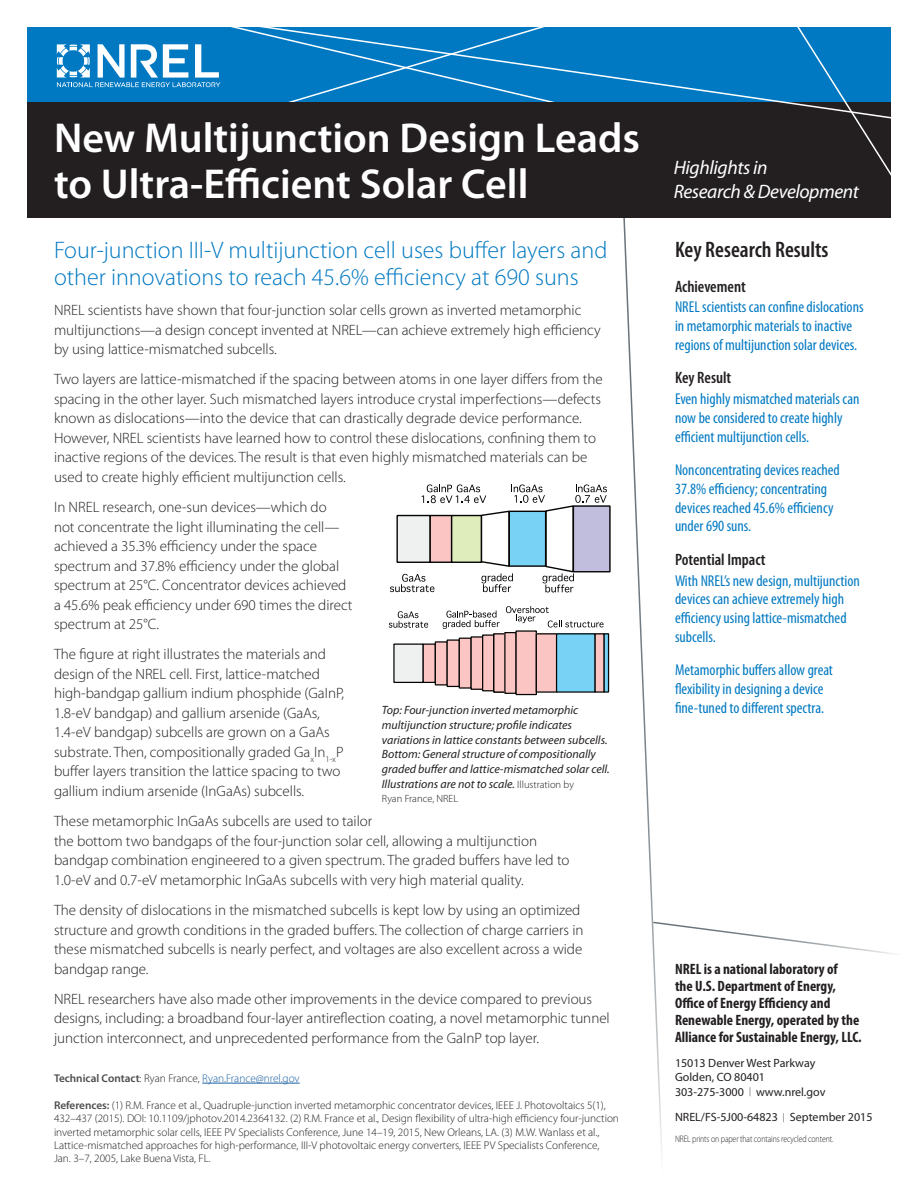
<style>
.page{position:relative;width:918px;height:1188px;background:#fff}
.page>*{position:absolute;margin:0;border:0;box-sizing:border-box;transform-origin:0 0}
.head{font:600 42px/46.5px "Myriad Pro";color:#fff}
.subhead{font:300 24px/27px "Myriad Pro";color:#0079c2}
.sidebar_head{font:600 condensed 22.5px "Myriad Pro";color:#231f20}
.capability__R_D__Sci{font:italic 19.5px/23.4px "Myriad Pro";letter-spacing:-.02em;color:#fff}
.sidebar_subhead{font:600 condensed 16.5px "Myriad Pro";color:#231f20}
.sidebar_text{font:condensed 15.75px/18.8px "Myriad Pro";color:#0079c2}
.body_text{font:300 15px/19.5px "Myriad Pro";color:#231f20}
.t1{font:700 condensed 15px/17px "Myriad Pro";color:#231f20}
.t2{font:italic 12px/14.7px "Myriad Pro";color:#231f20}
.project_number_____d{font:12px "Myriad Pro";color:#231f20}
.references{font:300 11.25px/13.2px "Myriad Pro";color:#231f20}
.technical_contact{font:300 11.25px "Myriad Pro";color:#175d9e}
.t3{font:300 10.5px "Myriad Pro";color:#231f20}
.t4{font:300 9.45px "Myriad Pro";letter-spacing:-.01em;color:#231f20;scale:.82 1}
.s1{font-weight:600;color:#4b4c4d}
.s2{color:#231f20}
.s3{font-weight:300;font-style:normal;font-size:10.5px}
.s4{font-weight:300;font-size:9px}
</style>
<div class="page">
<svg style="left:623px;top:217px;width:271px;height:937px"></svg>
<div style="left:27px;top:28px;width:864px;height:74px;background:#0079c2"></div>
<svg style="left:57px;top:44px;width:83px;height:43px"></svg>
<div style="left:27px;top:102px;width:864px;height:115px;background:#231f20"></div>
<svg style="left:856px;top:121px;width:35px;height:55px"></svg>
<svg style="left:140px;top:27px;width:751px;height:94px"></svg>
<hr style="left:202px;top:1083px;width:98px;height:1px;background:#175d9e">
<div style="left:573px;top:506px;width:37px;height:66px;background:#c0bddd"></div>
<div style="left:573px;top:505px;width:38px;height:67px;border:1px solid #040503"></div>
<svg style="left:390px;top:484px;width:217px;height:108px"></svg>
<div style="left:394px;top:644px;width:29px;height:38px;background:#eff0f0"></div>
<div style="left:423px;top:644px;width:12px;height:38px;background:#fac5c3"></div>
<div style="left:423px;top:643px;width:13px;height:40px;border:1px solid #040503"></div>
<svg style="left:389px;top:611px;width:39px;height:17px"></svg>
<div style="left:435px;top:642px;width:12px;height:43px;background:#fac5c3"></div>
<div style="left:435px;top:641px;width:13px;height:45px;border:1px solid #040503"></div>
<div style="left:447px;top:640px;width:12px;height:46px;background:#fac5c3"></div>
<div style="left:447px;top:639px;width:13px;height:48px;border:1px solid #040503"></div>
<div style="left:459px;top:638px;width:12px;height:50px;background:#fac5c3"></div>
<div style="left:459px;top:638px;width:13px;height:51px;border:1px solid #040503"></div>
<div style="left:471px;top:637px;width:12px;height:52px;background:#fac5c3"></div>
<div style="left:471px;top:636px;width:12px;height:54px;border:1px solid #040503"></div>
<div style="left:483px;top:635px;width:11px;height:56px;background:#fac5c3"></div>
<div style="left:482px;top:634px;width:12px;height:57px;border:1px solid #040503"></div>
<div style="left:494px;top:634px;width:11px;height:58px;background:#fac5c3"></div>
<div style="left:493px;top:633px;width:13px;height:60px;border:1px solid #040503"></div>
<div style="left:505px;top:633px;width:11px;height:60px;background:#fac5c3"></div>
<div style="left:516px;top:631px;width:20px;height:64px;background:#fac5c3"></div>
<div style="left:515px;top:630px;width:22px;height:65px;border:1px solid #040503"></div>
<div style="left:536px;top:634px;width:21px;height:58px;background:#fac5c3"></div>
<div style="left:536px;top:633px;width:22px;height:60px;border:1px solid #040503"></div>
<div style="left:557px;top:634px;width:38px;height:58px;background:#78d2f5"></div>
<div style="left:556px;top:633px;width:40px;height:60px;border:1px solid #040503"></div>
<div style="left:595px;top:634px;width:9px;height:58px;background:#fac5c3"></div>
<div style="left:595px;top:633px;width:10px;height:60px;border:1px solid #040503"></div>
<div style="left:604px;top:634px;width:5px;height:58px;background:#78d2f5"></div>
<div style="left:604px;top:633px;width:5px;height:60px;border:1px solid #040503"></div>
<svg style="left:443px;top:611px;width:57px;height:18px"></svg>
<svg style="left:506px;top:606px;width:98px;height:22px"></svg>
<p class="head" style="left:54px;top:113px;width:588px">New Multijunction Design Leads to Ultra-Efficient Solar Cell</p>
<p class="subhead" style="left:54px;top:236px;width:555px">Four-junction III-V multijunction cell uses buffer layers and other innovations to reach 45.6% efficiency at 690 suns</p>
<p class="body_text" style="left:54px;top:300px;width:548px">NREL scientists have shown that four-junction solar cells grown as inverted metamorphic multijunctions—a design concept invented at NREL—can achieve extremely high efficiency by using lattice-mismatched subcells.</p>
<p class="body_text" style="left:54px;top:369px;width:550px">Two layers are lattice-mismatched if the spacing between atoms in one layer differs from the spacing in the other layer. Such mismatched layers introduce crystal imperfections—defects known as dislocations—into the device that can drastically degrade device performance.<br>However, NREL scientists have learned how to control these dislocations, confining them to inactive regions of the devices. The result is that even highly mismatched materials can be used to create highly efficient multijunction cells.</p>
<p class="body_text" style="left:54px;top:497px;width:300px">In NREL research, one-sun devices—which do<br>not concentrate the light illuminating the cell— achieved a 35.3% efficiency under the space spectrum and 37.8% efficiency under the global spectrum at 25°C. Concentrator devices achieved a 45.6% peak efficiency under 690 times the direct spectrum at 25°C.</p>
<p class="body_text" style="left:54px;top:645px;width:292px">The figure at right illustrates the materials and design of the NREL cell. First, lattice-matched high-bandgap gallium indium phosphide (GaInP, 1.8-eV bandgap) and gallium arsenide (GaAs, 1.4-eV bandgap) subcells are grown on a GaAs substrate. Then, compositionally graded Ga<sub>x</sub>In<sub>1-x</sub>P buffer layers transition the lattice spacing to two gallium indium arsenide (InGaAs) subcells.</p>
<p class="body_text" style="left:54px;top:811px;width:517px">These metamorphic InGaAs subcells are used to tailor<br>the bottom two bandgaps of the four-junction solar cell, allowing a multijunction bandgap combination engineered to a given spectrum. The graded buffers have led to 1.0-eV and 0.7-eV metamorphic InGaAs subcells with very high material quality.</p>
<p class="body_text" style="left:54px;top:900px;width:531px">The density of dislocations in the mismatched subcells is kept low by using an optimized structure and growth conditions in the graded buffers. The collection of charge carriers in these mismatched subcells is nearly perfect, and voltages are also excellent across a wide bandgap range.</p>
<p class="body_text" style="left:54px;top:989px;width:557px">NREL researchers have also made other improvements in the device compared to previous designs, including: a broadband four-layer antireflection coating, a novel metamorphic tunnel junction interconnect, and unprecedented performance from the GaInP top layer.</p>
<p class="technical_contact" style="left:54px;top:1071px;width:247px"><span class="s1">Technical Contact</span><span class="s2">: Ryan France,</span> Ryan.France@nrel.gov</p>
<p class="references" style="left:54px;top:1099px;width:567px"><span class="s1">References:</span> (1) R.M. France et al., Quadruple-junction inverted metamorphic concentrator devices, IEEE J. Photovoltaics 5(1), 432–437 (2015). DOI: 10.1109/jphotov.2014.2364132. (2) R.M. France et al., Design flexibility of ultra-high efficiency four-junction inverted metamorphic solar cells, IEEE PV Specialists Conference, June 14–19, 2015, New Orleans, LA. (3) M.W. Wanlass et al., Lattice-mismatched approaches for high-performance, III-V photovoltaic energy converters, IEEE PV Specialists Conference, Jan. 3–7, 2005, Lake Buena Vista, FL.</p>
<p class="t2" style="left:382px;top:703px;width:229px">Top: Four-junction inverted metamorphic multijunction structure; profile indicates variations in lattice constants between subcells.<br>Bottom: General structure of compositionally graded buffer and lattice-mismatched solar cell.<br>Illustrations are not to scale. <span class="s3">Illustration by</span></p>
<p class="t3" style="left:382px;top:793px;width:78px">Ryan France, NREL</p>
<p class="capability__R_D__Sci" style="left:674px;top:156px;width:187px">Highlights in<br>Research &amp; Development</p>
<p class="sidebar_head" style="left:675px;top:235px;width:155px">Key Research Results</p>
<p class="sidebar_subhead" style="left:675px;top:276px;width:72px">Achievement</p>
<p class="sidebar_text" style="left:675px;top:298px;width:190px">NREL scientists can confine dislocations in metamorphic materials to inactive regions of multijunction solar devices.</p>
<p class="sidebar_subhead" style="left:675px;top:368px;width:58px">Key Result</p>
<p class="sidebar_text" style="left:675px;top:389px;width:186px">Even highly mismatched materials can now be considered to create highly efficient multijunction cells.</p>
<p class="sidebar_text" style="left:675px;top:460px;width:166px">Nonconcentrating devices reached<br>37.8% efficiency; concentrating devices reached 45.6% efficiency under 690 suns.</p>
<p class="sidebar_subhead" style="left:675px;top:549px;width:92px">Potential Impact</p>
<p class="sidebar_text" style="left:675px;top:571px;width:186px">With NREL’s new design, multijunction devices can achieve extremely high efficiency using lattice-mismatched subcells.</p>
<p class="sidebar_text" style="left:675px;top:660px;width:160px">Metamorphic buffers allow great flexibility in designing a device fine-tuned to different spectra.</p>
<p class="t1" style="left:675px;top:960px;width:188px">NREL is a national laboratory of<br>the U.S. Department of Energy, Office of Energy Efficiency and Renewable Energy, operated by the Alliance for Sustainable Energy, LLC.</p>
<p class="project_number_____d" style="left:675px;top:1056px;width:142px">15013 Denver West Parkway</p>
<p class="project_number_____d" style="left:675px;top:1070px;width:91px">Golden, CO 80401</p>
<p class="project_number_____d" style="left:675px;top:1084px;width:152px">303-275-3000 <span class="s4">|</span> www.nrel.gov</p>
<p class="t4" style="left:675px;top:1134px;width:195px">NREL prints on paper that contains recycled content.</p>
<p class="project_number_____d" style="left:675px;top:1110px;width:199px">NREL/FS-5J00-64823 <span class="s4">|</span> September 2015</p>
</div>
